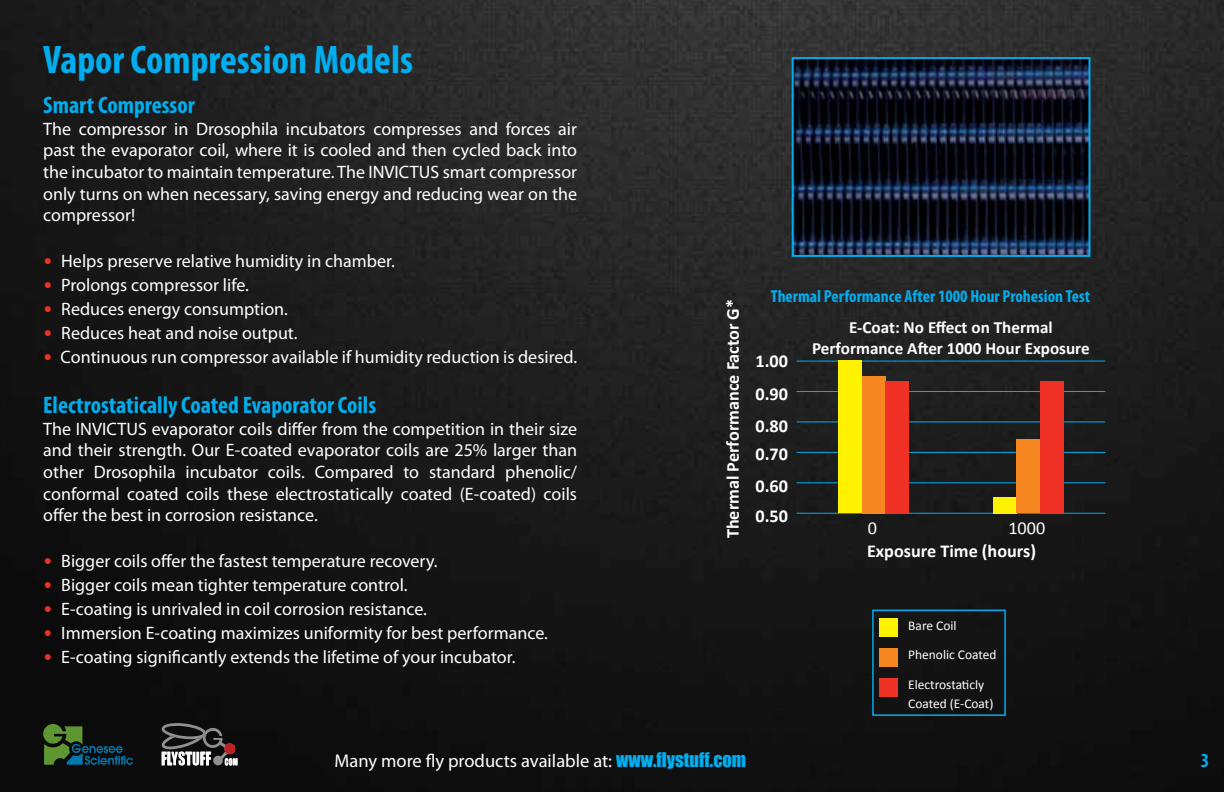
<style>
.page{position:relative;width:1224px;height:792px;background:#fff}
.page>*{position:absolute;margin:0;border:0;box-sizing:border-box;transform-origin:0 0}
.t1{font:700 condensed 40px "Myriad Pro";color:#00aeef}
.t2{font:700 condensed 24px "Myriad Pro";color:#00aeef}
.t3{font:700 condensed 20px "Myriad Pro";color:#00aeef}
.t4{font:18.4px "Myriad Pro";color:#fff}
.t5{font:700 18.2px/32.4px "Calibri";color:#fff;text-align:justify}
.t6{font:18.2px "Calibri";color:#fff}
.t7{font:18px/21.6px "Myriad Pro";color:#fff;text-align:justify}
.t8{font:700 condensed 17.4px "Myriad Pro";color:#00aeef}
.t9{font:700 17.2px/20.6px "Calibri";color:#fff;text-align:center}
.t10{font:13.4px/18.6px "Calibri";color:#fff}
.s1{font-family:"Calibri";font-size:19px;color:#ee3124}
.s2{font-family:"Impact";color:#00aeef}
</style>
<div class="page">
<img style="left:0;top:0;width:1224px;height:792px">
<svg style="left:43px;top:724px;width:90px;height:41px;background:#1e3d2b"></svg>
<svg style="left:162px;top:723px;width:75px;height:43px;background:#545050"></svg>
<hr style="left:797px;top:361px;width:151px;height:1px;background:#00aeef">
<hr style="left:948px;top:361px;width:157px;height:1px;background:#00aeef">
<hr style="left:797px;top:391px;width:151px;height:1px;background:#00aeef">
<hr style="left:948px;top:391px;width:157px;height:1px;background:#00aeef">
<hr style="left:797px;top:421px;width:151px;height:1px;background:#00aeef">
<hr style="left:948px;top:421px;width:157px;height:1px;background:#00aeef">
<hr style="left:797px;top:452px;width:151px;height:1px;background:#00aeef">
<hr style="left:948px;top:452px;width:157px;height:1px;background:#00aeef">
<hr style="left:797px;top:482px;width:151px;height:1px;background:#00aeef">
<hr style="left:948px;top:482px;width:157px;height:1px;background:#00aeef">
<hr style="left:797px;top:513px;width:151px;height:1px;background:#00aeef">
<hr style="left:948px;top:513px;width:157px;height:1px;background:#00aeef">
<div style="left:838px;top:361px;width:24px;height:152px;background:#fff200"></div>
<div style="left:993px;top:497px;width:23px;height:16px;background:#fff200"></div>
<div style="left:862px;top:376px;width:23px;height:137px;background:#f6861f"></div>
<div style="left:1016px;top:440px;width:24px;height:73px;background:#f6861f"></div>
<div style="left:885px;top:381px;width:24px;height:132px;background:#ee3124"></div>
<div style="left:1040px;top:381px;width:24px;height:132px;background:#ee3124"></div>
<div style="left:872px;top:610px;width:134px;height:106px;border:1px solid #00aeef"></div>
<div style="left:879px;top:618px;width:19px;height:19px;background:#fff200"></div>
<div style="left:879px;top:648px;width:19px;height:19px;background:#f6861f"></div>
<div style="left:879px;top:678px;width:19px;height:19px;background:#ee3124"></div>
<img style="left:795px;top:60px;width:292px;height:194px">
<div style="left:792px;top:57px;width:298px;height:200px;border:2px solid #00aeef"></div>
<h1 class="t1" style="left:43px;top:38px;width:371px">Vapor Compression Models</h1>
<h2 class="t2" style="left:43px;top:92px;width:153px">Smart Compressor</h2>
<p class="t7" style="left:43px;top:118px;width:535px">The compressor in Drosophila incubators compresses and forces air past the evaporator coil, where it is cooled and then cycled back into the incubator to maintain temperature. The INVICTUS smart compressor only turns on when necessary, saving energy and reducing wear on the compressor!</p>
<p class="t7" style="left:43px;top:250px;width:353px"><span class="s1">•</span> Helps preserve relative humidity in chamber.</p>
<p class="t7" style="left:43px;top:274px;width:207px"><span class="s1">•</span> Prolongs compressor life.</p>
<p class="t7" style="left:43px;top:298px;width:246px"><span class="s1">•</span> Reduces energy consumption.</p>
<p class="t7" style="left:43px;top:322px;width:256px"><span class="s1">•</span> Reduces heat and noise output.</p>
<p class="t7" style="left:43px;top:346px;width:535px"><span class="s1">•</span> Continuous run compressor available if humidity reduction is desired.</p>
<h2 class="t2" style="left:43px;top:392px;width:334px">Electrostatically Coated Evaporator Coils</h2>
<p class="t7" style="left:43px;top:418px;width:535px">The INVICTUS evaporator coils differ from the competition in their size and their strength. Our E-coated evaporator coils are 25% larger than other Drosophila incubator coils. Compared to standard phenolic/ conformal coated coils these electrostatically coated (E-coated) coils offer the best in corrosion resistance.</p>
<p class="t7" style="left:43px;top:550px;width:396px"><span class="s1">•</span> Bigger coils offer the fastest temperature recovery.</p>
<p class="t7" style="left:43px;top:574px;width:366px"><span class="s1">•</span> Bigger coils mean tighter temperature control.</p>
<p class="t7" style="left:43px;top:598px;width:385px"><span class="s1">•</span> E-coating is unrivaled in coil corrosion resistance.</p>
<p class="t7" style="left:43px;top:622px;width:506px"><span class="s1">•</span> Immersion E-coating maximizes uniformity for best performance.</p>
<p class="t7" style="left:43px;top:646px;width:474px"><span class="s1">•</span> E-coating significantly extends the lifetime of your incubator.</p>
<p class="t5" style="left:716px;top:538px;width:241px;rotate:-90deg">Thermal Performance Factor G*</p>
<p class="t8" style="left:771px;top:287px;width:321px">Thermal Performance After 1000 Hour Prohesion Test</p>
<p class="t5" style="left:756px;top:344px;width:34px">1.00<br>0.90<br>0.80</p>
<p class="t5" style="left:756px;top:437px;width:34px">0.70<br>0.60</p>
<p class="t5" style="left:756px;top:499px;width:34px">0.50</p>
<p class="t9" style="left:812px;top:316px;width:279px">E-Coat: No Effect on Thermal<br>Performance After 1000 Hour Exposure</p>
<p class="t6" style="left:868px;top:517px;width:11px">0</p>
<p class="t6" style="left:1008px;top:517px;width:38px">1000</p>
<p class="t5" style="left:867px;top:534px;width:171px">Exposure Time (hours)</p>
<p class="t10" style="left:908px;top:615px;width:50px">Bare Coil</p>
<p class="t10" style="left:908px;top:645px;width:90px">Phenolic Coated</p>
<p class="t10" style="left:908px;top:675px;width:87px">Electrostaticly<br>Coated (E-Coat)</p>
<p class="t4" style="left:335px;top:750px;width:413px">Many more fly products available at: <span class="s2">www.flystuff.com</span></p>
<p class="t3" style="left:1201px;top:749px;width:10px">3</p>
</div>
